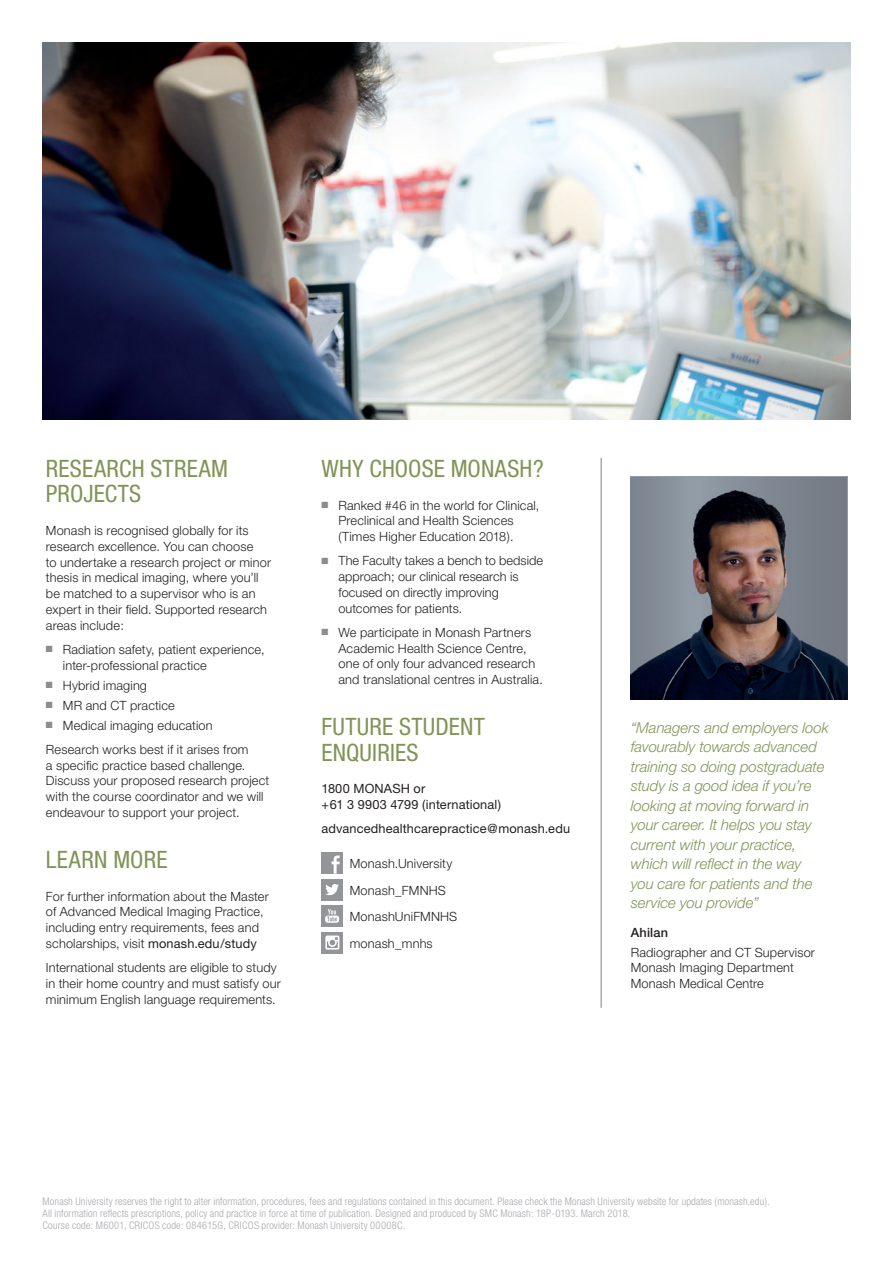
<style>
.page{position:relative;width:893px;height:1263px;background:#fff}
.page>*{position:absolute;margin:0;border:0;box-sizing:border-box;transform-origin:0 0}
.t1{font:condensed 24px/25.5px "Helvetica Neue";letter-spacing:.01em;color:#819456}
.t2{font:italic 300 15px/19.5px "Helvetica Neue";letter-spacing:-.005em;color:#819456}
.t3{font:300 12.75px/15.8px "Helvetica Neue";letter-spacing:.01em;color:#231f20}
.t4{font:12.75px/15.8px "Helvetica Neue";letter-spacing:.01em;color:#231f20}
.t5{font:500 12.75px "Helvetica Neue";letter-spacing:.015em;color:#231f20}
.t6{font:300 condensed 10.5px/12px "Helvetica Neue";letter-spacing:.015em;color:#a8a9ad}
.s1{color:#8a8c8f}
.s2{font-weight:400}
</style>
<div class="page">
<div style="left:321px;top:852px;width:22px;height:22px;background:#939598"></div>
<svg style="left:332px;top:855px;width:8px;height:19px"></svg>
<div style="left:321px;top:879px;width:22px;height:21px;background:#939598"></div>
<svg style="left:325px;top:884px;width:14px;height:11px"></svg>
<div style="left:321px;top:905px;width:22px;height:22px;background:#939598"></div>
<svg style="left:325px;top:915px;width:14px;height:8px"></svg>
<svg style="left:327px;top:909px;width:10px;height:12px"></svg>
<div style="left:321px;top:932px;width:22px;height:21px;background:#939598"></div>
<svg style="left:325px;top:935px;width:14px;height:14px"></svg>
<hr style="left:601px;top:458px;width:1px;height:550px;background:#808285">
<img style="left:43px;top:43px;width:807px;height:377px">
<svg style="left:631px;top:477px;width:41px;height:222px;background:#6b7380"></svg>
<svg style="left:672px;top:477px;width:175px;height:222px;background:#5c585f"></svg>
<h1 class="t1" style="left:46px;top:455px;width:184px">RESEARCH STREAM<br>PROJECTS</h1>
<p class="t3" style="left:46px;top:522px;width:227px">Monash is recognised globally for its research excellence. You can choose<br>to undertake a research project or minor thesis in medical imaging, where you’ll be matched to a supervisor who is an expert in their field. Supported research areas include:</p>
<p class="t3" style="left:63px;top:641px;width:203px;text-indent:-17px"><span class="s1">■</span> Radiation safety, patient experience, inter-professional practice</p>
<p class="t3" style="left:46px;top:677px;width:103px"><span class="s1">■</span> Hybrid imaging</p>
<p class="t3" style="left:46px;top:697px;width:130px"><span class="s1">■</span> MR and CT practice</p>
<p class="t3" style="left:46px;top:713px;width:204px;line-height:24.3px"><span class="s1">■</span> Medical imaging education<br>Research works best if it arises from</p>
<p class="t3" style="left:46px;top:757px;width:225px">a specific practice based challenge.<br>Discuss your proposed research project with the course coordinator and we will endeavour to support your project.</p>
<h1 class="t1" style="left:46px;top:846px;width:123px">LEARN MORE</h1>
<p class="t3" style="left:46px;top:888px;width:224px">For further information about the Master of Advanced Medical Imaging Practice, including entry requirements, fees and scholarships, visit <span class="s2">monash.edu/study</span></p>
<p class="t3" style="left:46px;top:959px;width:236px">International students are eligible to study in their home country and must satisfy our minimum English language requirements.</p>
<h1 class="t1" style="left:321px;top:455px;width:224px">WHY CHOOSE MONASH?</h1>
<p class="t3" style="left:338px;top:497px;width:202px;text-indent:-17px"><span class="s1">■</span> Ranked #46 in the world for Clinical,<br>Preclinical and Health Sciences (Times Higher Education 2018).</p>
<p class="t3" style="left:338px;top:553px;width:206px;text-indent:-17px"><span class="s1">■</span> The Faculty takes a bench to bedside approach; our clinical research is focused on directly improving outcomes for patients.</p>
<p class="t3" style="left:338px;top:624px;width:206px;text-indent:-17px"><span class="s1">■</span> We participate in Monash Partners Academic Health Science Centre, one of only four advanced research and translational centres in Australia.</p>
<h1 class="t1" style="left:321px;top:714px;width:165px">FUTURE STUDENT<br>ENQUIRIES</h1>
<p class="t4" style="left:321px;top:781px;width:181px">1800 MONASH or<br>+61 3 9903 4799 (international)</p>
<p class="t4" style="left:321px;top:821px;width:250px">advancedhealthcarepractice@monash.edu</p>
<p class="t3" style="left:350px;top:850px;width:109px;line-height:26.5px">Monash.University<br>Monash_FMNHS<br>MonashUniFMNHS monash_mnhs</p>
<p class="t2" style="left:631px;top:717px;width:200px">“Managers and employers look favourably towards advanced training so doing postgraduate study is a good idea if you’re looking at moving forward in your career. It helps you stay current with your practice, which will reflect in the way<br>you care for patients and the service you provide”</p>
<p class="t5" style="left:631px;top:924px;width:39px">Ahilan</p>
<p class="t3" style="left:631px;top:944px;width:186px">Radiographer and CT Supervisor<br>Monash Imaging Department<br>Monash Medical Centre</p>
<p class="t6" style="left:43px;top:1195px;width:729px">Monash University reserves the right to alter information, procedures, fees and regulations contained in this document. Please check the Monash University website for updates (monash.edu).<br>All information reflects prescriptions, policy and practice in force at time of publication. Designed and produced by SMC Monash: 18P-0193. March 2018.<br>Course code: M6001, CRICOS code: 084615G, CRICOS provider: Monash University 00008C.</p>
</div>
